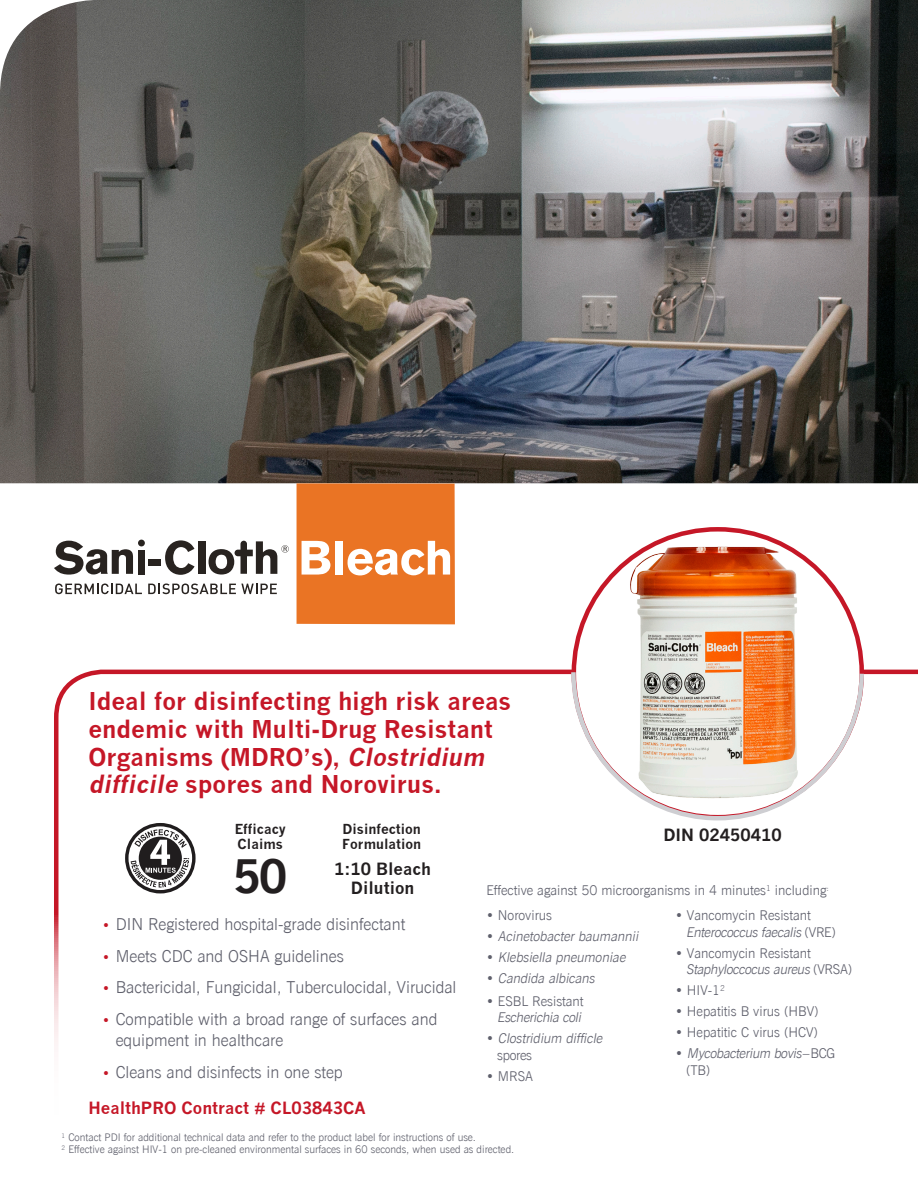
<style>
.page{position:relative;width:918px;height:1188px;background:#fff}
.page>*{position:absolute;margin:0;border:0;box-sizing:border-box;transform-origin:0 0}
.t1{font:700 45px "News Gothic";color:#231f20}
.t2{font:700 24px/27.6px "News Gothic";color:#c51727}
.t3{font:300 16.5px/21px "News Gothic BT";color:#5f606c}
.t4{font:700 16.5px "News Gothic";color:#231f20}
.t5{font:700 16.5px "News Gothic";color:#c51727}
.t6{font:300 13.5px "News Gothic BT";color:#5f606c}
.t7{font:italic 300 13.5px "News Gothic BT";color:#5f606c}
.t8{font:700 13.5px "News Gothic";color:#231f20}
.t9{font:300 10.5px "News Gothic BT";color:#5f606c}
.s1{font-style:italic}
.s2{font-style:normal}
.s3{font-size:13.5px;color:#c51727}
</style>
<div class="page">
<svg style="left:54px;top:669px;width:864px;height:377px"></svg>
<img style="left:0;top:0;width:918px;height:483px">
<svg style="left:54px;top:541px;width:79px;height:34px"></svg>
<svg style="left:165px;top:540px;width:30px;height:35px"></svg>
<div style="left:198px;top:541px;width:7px;height:33px;background:#282320"></div>
<div style="left:138px;top:550px;width:7px;height:24px;background:#282320"></div>
<div style="left:138px;top:540px;width:7px;height:6px;background:#282320;border-radius:50%"></div>
<svg style="left:209px;top:541px;width:80px;height:34px"></svg>
<div style="left:149px;top:560px;width:12px;height:6px;background:#282320"></div>
<svg style="left:55px;top:584px;width:87px;height:10px"></svg>
<svg style="left:148px;top:584px;width:129px;height:10px"></svg>
<svg style="left:297px;top:483px;width:158px;height:141px;background:#ec843e"></svg>
<img style="left:611px;top:534px;width:215px;height:134px">
<svg style="left:569px;top:668px;width:297px;height:155px"></svg>
<svg style="left:127px;top:825px;width:67px;height:67px"></svg>
<div style="left:125px;top:823px;width:71px;height:70px;border:3px solid #201d1e;border-radius:50%"></div>
<svg style="left:131px;top:829px;width:58px;height:59px"></svg>
<p class="t2" style="left:89px;top:688px;width:424px">Ideal for disinfecting high risk areas endemic with Multi-Drug Resistant Organisms (MDRO’s), <span class="s1">Clostridium difficile</span> spores and Norovirus.</p>
<p class="t8" style="left:235px;top:821px;width:53px">Efficacy</p>
<p class="t8" style="left:343px;top:821px;width:80px">Disinfection</p>
<p class="t8" style="left:238px;top:835px;width:47px">Claims</p>
<p class="t8" style="left:342px;top:835px;width:80px">Formulation</p>
<p class="t1" style="left:233px;top:849px;width:56px">50</p>
<p class="t4" style="left:334px;top:858px;width:98px">1:10 Bleach</p>
<p class="t4" style="left:663px;top:825px;width:120px">DIN 02450410</p>
<p class="t4" style="left:351px;top:878px;width:65px">Dilution</p>
<p class="t6" style="left:486px;top:882px;width:344px">Effective against 50 microorganisms in 4 minutes<sup>1</sup> including<sup>:</sup></p>
<p class="t6" style="left:486px;top:907px;width:68px">• Norovirus</p>
<p class="t7" style="left:486px;top:928px;width:157px"><span class="s2">•</span> Acinetobacter baumannii</p>
<p class="t7" style="left:486px;top:949px;width:144px"><span class="s2">•</span> Klebsiella pneumoniae</p>
<p class="t7" style="left:486px;top:970px;width:113px"><span class="s2">•</span> Candida albicans</p>
<p class="t6" style="left:486px;top:993px;width:99px">• ESBL Resistant</p>
<p class="t7" style="left:497px;top:1009px;width:88px">Escherichia coli</p>
<p class="t7" style="left:486px;top:1030px;width:121px"><span class="s2">•</span> Clostridium difficle</p>
<p class="t6" style="left:497px;top:1047px;width:36px">spores</p>
<p class="t6" style="left:486px;top:1068px;width:49px">• MRSA</p>
<p class="t6" style="left:675px;top:907px;width:137px">• Vancomycin Resistant</p>
<p class="t7" style="left:686px;top:924px;width:151px">Enterococcusfaecalis<span class="s2">( V R E )</span></p>
<p class="t6" style="left:675px;top:945px;width:137px">• Vancomycin Resistant</p>
<p class="t7" style="left:686px;top:961px;width:167px">Staphyloccocusaureus<span class="s2">( V R S A )</span></p>
<p class="t6" style="left:675px;top:982px;width:52px">• HIV-1<sup>2</sup></p>
<p class="t6" style="left:675px;top:1003px;width:145px">• Hepatitis B virus (HBV)</p>
<p class="t6" style="left:675px;top:1024px;width:145px">• Hepatitic C virus (HCV)</p>
<p class="t7" style="left:675px;top:1045px;width:162px"><span class="s2">•</span> Mycobacterium bovis<span class="s2">– B C G</span></p>
<p class="t6" style="left:686px;top:1062px;width:25px">(TB)</p>
<p class="t3" style="left:102px;top:913px;width:305px"><span class="s3">•</span> DIN Registered hospital-grade disinfectant</p>
<p class="t3" style="left:102px;top:945px;width:243px"><span class="s3">•</span> Meets CDC and OSHA guidelines</p>
<p class="t3" style="left:102px;top:977px;width:356px"><span class="s3">•</span> Bactericidal, Fungicidal, Tuberculocidal, Virucidal</p>
<p class="t3" style="left:116px;top:1009px;width:323px;text-indent:-14px"><span class="s3">•</span> Compatible with a broad range of surfaces and equipment in healthcare</p>
<p class="t3" style="left:102px;top:1062px;width:242px"><span class="s3">•</span> Cleans and disinfects in one step</p>
<p class="t5" style="left:89px;top:1097px;width:278px">HealthPRO Contract # CL03843CA</p>
<p class="t9" style="left:62px;top:1131px;width:416px"><sup>1</sup> Contact PDI for additional technical data and refer to the product label for instructions of use.</p>
<p class="t9" style="left:62px;top:1143px;width:454px"><sup>2</sup> Effective against HIV-1 on pre-cleaned environmental surfaces in 60 seconds, when used as directed.</p>
</div>
